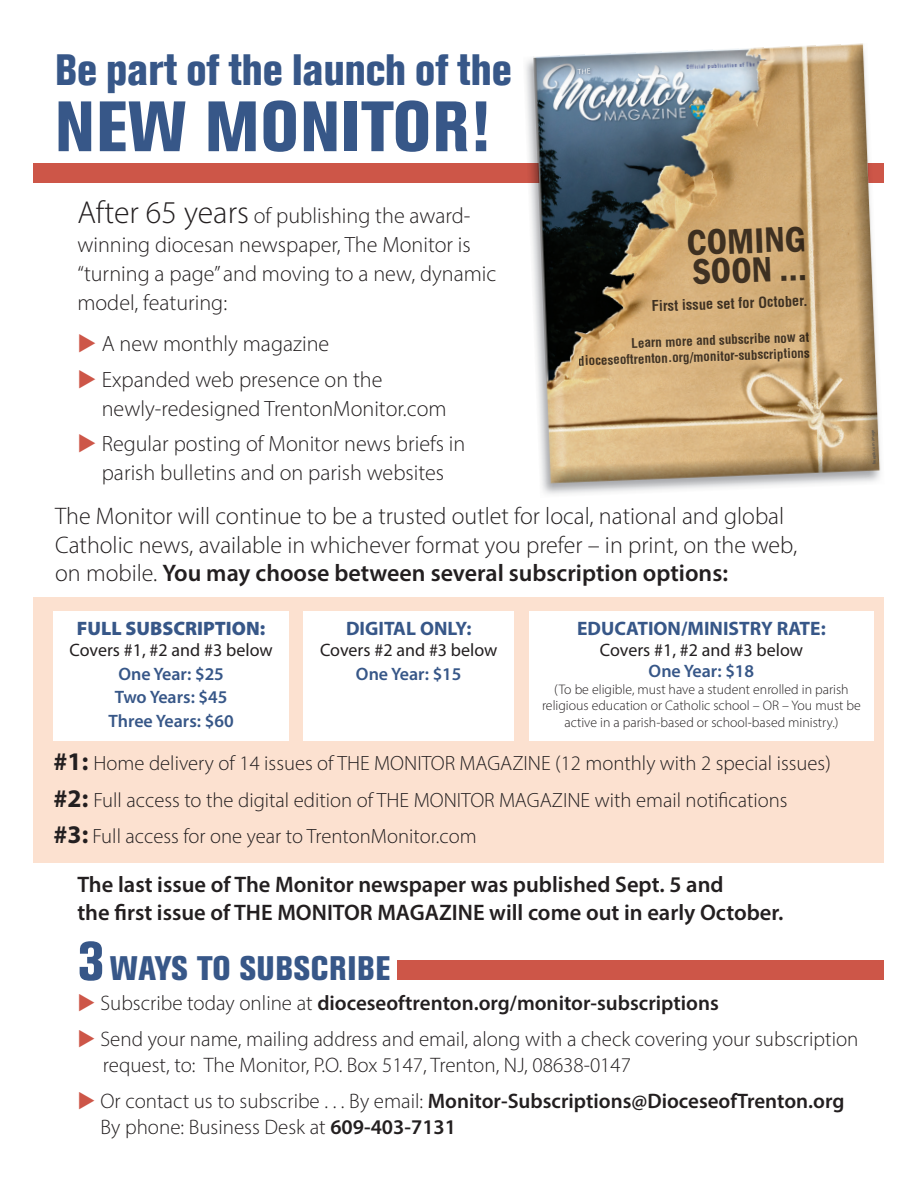
<style>
.page{position:relative;width:918px;height:1188px;background:#fff}
.page>*{position:absolute;margin:0;border:0;box-sizing:border-box;transform-origin:0 0}
.t1{font:800 condensed 70.5px "Akzidenz Grotesk BE";letter-spacing:.02em;color:#375788}
.t2{font:800 condensed 43.5px "Akzidenz Grotesk BE";color:#375788}
.t3{font:600 condensed 36.45px/29.1px "Franklin Gothic";color:#231f20}
.t4{font:800 condensed 33.75px "Akzidenz Grotesk BE";letter-spacing:.02em;color:#375788}
.t5{font:300 24px/28.5px "Myriad Pro";color:#231f20}
.t6{font:600 22.5px/28.5px "Myriad Pro";color:#231f20}
.t7{font:300 22.2px/29.1px "Myriad Pro";color:#231f20}
.t8{font:300 21px/25.5px "Myriad Pro";color:#231f20}
.t9{font:600 21px "Myriad Pro";color:#231f20}
.t10{font:300 20.7px/36.2px "Myriad Pro";color:#231f20}
.t11{font:700 19.5px "Myriad Pro";color:#375788}
.t12{font:900 19.5px "Myriad Pro";color:#375788}
.t13{font:18px "Myriad Pro";color:#231f20}
.t14{font:600 18px/23.5px "Myriad Pro";color:#375788;text-align:center}
.t15{font:700 condensed 14.55px "Helvetica";color:#231f20}
.t16{font:300 13.8px/16.6px "Myriad Pro";color:#231f20;text-align:center}
.t17{font:700 condensed 13.05px/16px "Helvetica";color:#231f20;text-align:right}
.t18{font:4.35px "Myriad Pro";color:#4b4c4d}
.s1{font-size:31.8px}
.s2{color:#cd5648}
.s3{font-weight:600}
.s4{font-weight:700;font-size:25.5px}
.s5{font-size:54px}
.s6{font-weight:300}
</style>
<div class="page">
<div style="left:34px;top:597px;width:850px;height:265px;background:#fce1d0"></div>
<div style="left:34px;top:163px;width:850px;height:20px;background:#cd5648"></div>
<div style="left:54px;top:611px;width:235px;height:129px;background:#fff"></div>
<div style="left:529px;top:611px;width:345px;height:129px;background:#fff"></div>
<div style="left:304px;top:611px;width:210px;height:129px;background:#fff"></div>
<img style="left:525px;top:43px;width:356px;height:451px">
<div style="left:576px;top:67px;width:17px;height:10px;background:#231f20;opacity:.45"></div>
<svg style="left:577px;top:68px;width:13px;height:6px"></svg>
<div style="left:397px;top:960px;width:487px;height:20px;background:#cd5648"></div>
<h2 class="t2" style="left:55px;top:45px;width:458px">Be part of the launch of the</h2>
<h1 class="t1" style="left:55px;top:86px;width:436px">NEW MONITOR!</h1>
<p class="t7" style="left:77px;top:201px;width:421px"><span class="s1">After 65 years</span> of publishing the award&shy;winning diocesan newspaper, The Monitor is “turning a page” and moving to a new, dynamic model, featuring:</p>
<p class="t7" style="left:77px;top:329px;width:253px"><span class="s2">◆</span> A new monthly magazine</p>
<p class="t7" style="left:102px;top:365px;width:346px;text-indent:-24px"><span class="s2">◆</span> Expanded web presence on the newly-redesigned TrentonMonitor.com</p>
<p class="t7" style="left:77px;top:429px;width:390px;text-align:center"><span class="s2">◆</span> Regular posting of Monitor news briefs in parish bulletins and on parish websites</p>
<h3 class="t3" style="left:686px;top:228px;width:121px;rotate:-2deg">COMING<br>SOON …</h3>
<p class="t15" style="left:651px;top:297px;width:158px;rotate:-2deg">First issue set for October.</p>
<p class="t17" style="left:578px;top:337px;width:233px;rotate:-2deg">Learn more and subscribe now at dioceseoftrenton.org/monitor-subscriptions</p>
<p class="t5" style="left:55px;top:502px;width:744px">The Monitor will continue to be a trusted outlet for local, national and global<br>Catholic news, available in whichever format you prefer – in print, on the web, on mobile. <span class="s3">You may choose between several subscription options:</span></p>
<p class="t18" style="left:872px;top:464px;width:36px;rotate:-93deg">freepik.com image</p>
<p class="t12" style="left:77px;top:616px;width:190px">FULL SUBSCRIPTION:</p>
<p class="t13" style="left:70px;top:639px;width:205px">Covers #1, #2 and #3 below</p>
<p class="t14" style="left:109px;top:662px;width:127px">One Year: $25<br>Two Years: $45<br>Three Years: $60</p>
<p class="t11" style="left:346px;top:616px;width:127px">DIGITAL ONLY:</p>
<p class="t13" style="left:320px;top:639px;width:179px">Covers #2 and #3 below</p>
<p class="t14" style="left:356px;top:662px;width:107px">One Year: $15</p>
<p class="t11" style="left:577px;top:616px;width:250px">EDUCATION/MINISTRY RATE:</p>
<p class="t13" style="left:600px;top:639px;width:205px">Covers #1, #2 and #3 below</p>
<p class="t14" style="left:649px;top:659px;width:107px">One Year: $18</p>
<p class="t16" style="left:542px;top:681px;width:320px">(To be eligible, must have a student enrolled in parish religious education or Catholic school – OR – You must be active in a parish-based or school-based ministry.)</p>
<p class="t10" style="left:54px;top:745px;width:779px"><span class="s4">#1:</span> Home delivery of 14 issues of THE MONITOR MAGAZINE (12 monthly with 2 special issues) <span class="s4">#2:</span> Full access to the digital edition of THE MONITOR MAGAZINE with email notifications<br><span class="s4">#3:</span> Full access for one year to TrentonMonitor.com</p>
<p class="t6" style="left:77px;top:869px;width:708px">The last issue of The Monitor newspaper was published Sept. 5 and<br>the first issue of THE MONITOR MAGAZINE will come out in early October.</p>
<h3 class="t4" style="left:77px;top:949px;width:314px"><span class="s5">3</span> WAYS TO SUBSCRIBE</h3>
<p class="t9" style="left:77px;top:990px;width:643px"><span class="s2">◆</span> <span class="s6">Subscribe today online at</span> dioceseoftrenton.org/monitor-subscriptions</p>
<p class="t8" style="left:103px;top:1026px;width:757px;text-indent:-25px"><span class="s2">◆</span> Send your name, mailing address and email, along with a check covering your subscription request, to: The Monitor, P.O. Box 5147, Trenton, NJ, 08638-0147</p>
<p class="t8" style="left:100px;top:1088px;width:745px;text-indent:-23px"><span class="s2">◆</span> Or contact us to subscribe . . . By email: <span class="s3">Monitor-Subscriptions@DioceseofTrenton.org<br></span>By phone: Business Desk at <span class="s3">609-403-7131</span></p>
</div>
